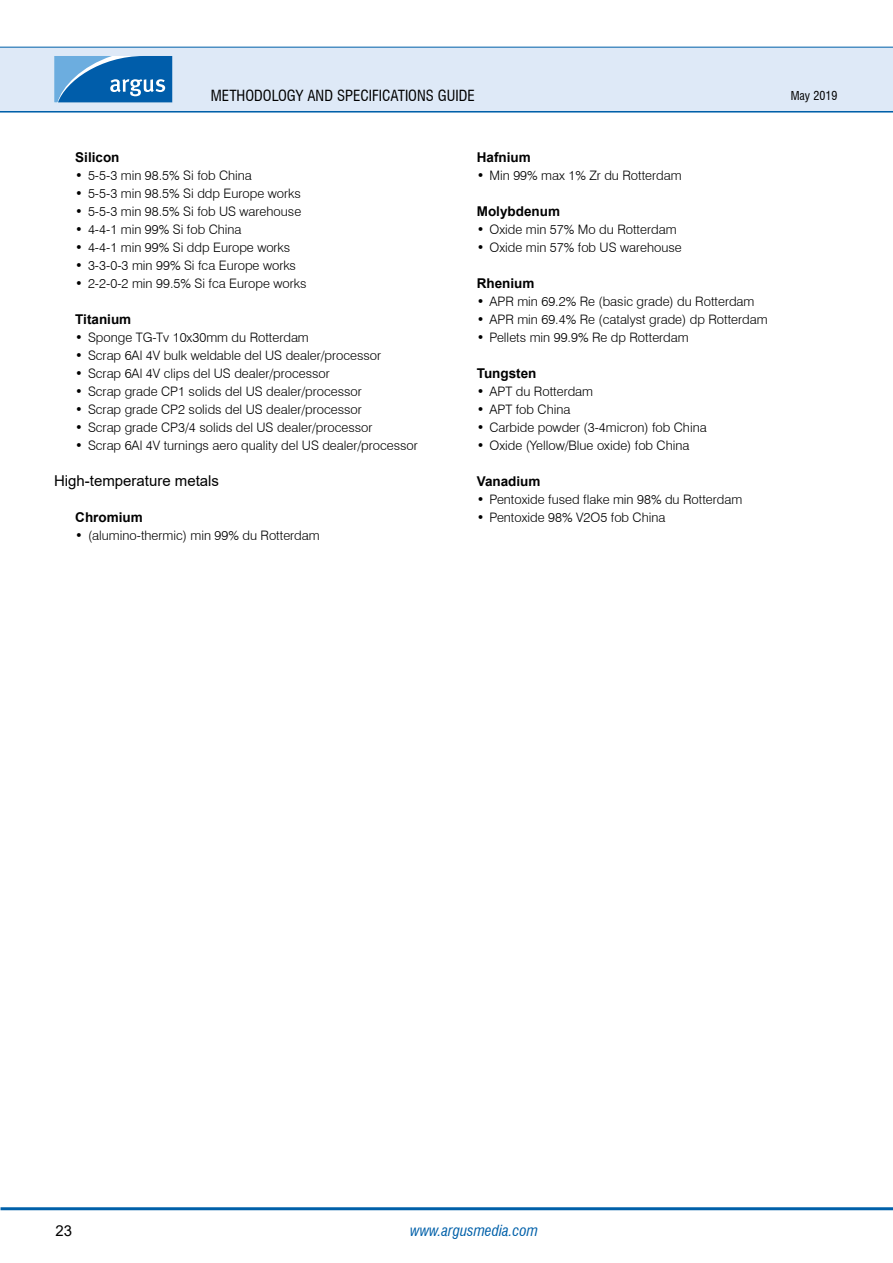
<style>
.page{position:relative;width:893px;height:1263px;background:#fff}
.page>*{position:absolute;margin:0;border:0;box-sizing:border-box;transform-origin:0 0}
.t1{font:condensed 15px "Swiss 721 BT";color:#000}
.t2{font:15px "Arial";color:#000}
.t3{font:italic condensed 15px "Swiss 721 BT";color:#0060a9}
.t4{font:700 13.5px "Arial";color:#000}
.t5{font:300 13.05px "Swiss 721 BT";color:#000}
.t6{font:condensed 12px "Swiss 721 BT";color:#000}
</style>
<div class="page">
<hr style="left:0;top:110px;width:893px;height:3px;background:#0060a9">
<div style="left:0;top:47px;width:893px;height:64px;background:#dee9f7"></div>
<hr style="left:0;top:47px;width:893px;height:1px;background:#0060a9">
<svg style="left:54px;top:56px;width:118px;height:46px;background:#307dbd"></svg>
<hr style="left:1px;top:1207px;width:892px;height:3px;background:#0060a9">
<p class="t1" style="left:211px;top:86px;width:265px">METHODOLOGY AND SPECIFICATIONS GUIDE</p>
<p class="t4" style="left:75px;top:148px;width:46px">Silicon</p>
<p class="t5" style="left:75px;top:167px;width:178px">• 5-5-3 min 98.5% Si fob China</p>
<p class="t5" style="left:75px;top:185px;width:227px">• 5-5-3 min 98.5% Si ddp Europe works</p>
<p class="t5" style="left:75px;top:203px;width:227px">• 5-5-3 min 98.5% Si fob US warehouse</p>
<p class="t5" style="left:75px;top:221px;width:168px">• 4-4-1 min 99% Si fob China</p>
<p class="t5" style="left:75px;top:239px;width:217px">• 4-4-1 min 99% Si ddp Europe works</p>
<p class="t5" style="left:75px;top:257px;width:222px">• 3-3-0-3 min 99% Si fca Europe works</p>
<p class="t5" style="left:75px;top:275px;width:233px">• 2-2-0-2 min 99.5% Si fca Europe works</p>
<p class="t4" style="left:75px;top:310px;width:58px">Titanium</p>
<p class="t5" style="left:75px;top:329px;width:235px">• Sponge TG-Tv 10x30mm du Rotterdam</p>
<p class="t5" style="left:75px;top:347px;width:307px">• Scrap 6Al 4V bulk weldable del US dealer/processor</p>
<p class="t5" style="left:75px;top:365px;width:256px">• Scrap 6Al 4V clips del US dealer/processor</p>
<p class="t5" style="left:75px;top:383px;width:288px">• Scrap grade CP1 solids del US dealer/processor</p>
<p class="t5" style="left:75px;top:401px;width:288px">• Scrap grade CP2 solids del US dealer/processor</p>
<p class="t5" style="left:75px;top:419px;width:299px">• Scrap grade CP3/4 solids del US dealer/processor</p>
<p class="t5" style="left:75px;top:437px;width:344px">• Scrap 6Al 4V turnings aero quality del US dealer/processor</p>
<p class="t2" style="left:54px;top:470px;width:167px">High-temperature metals</p>
<p class="t4" style="left:75px;top:508px;width:69px">Chromium</p>
<p class="t5" style="left:75px;top:527px;width:246px">• (alumino-thermic) min 99% du Rotterdam</p>
<p class="t4" style="left:477px;top:148px;width:55px">Hafnium</p>
<p class="t5" style="left:477px;top:167px;width:206px">• Min 99% max 1% Zr du Rotterdam</p>
<p class="t4" style="left:477px;top:202px;width:85px">Molybdenum</p>
<p class="t5" style="left:477px;top:221px;width:201px">• Oxide min 57% Mo du Rotterdam</p>
<p class="t5" style="left:477px;top:239px;width:207px">• Oxide min 57% fob US warehouse</p>
<p class="t4" style="left:477px;top:274px;width:59px">Rhenium</p>
<p class="t5" style="left:477px;top:293px;width:279px">• APR min 69.2% Re (basic grade) du Rotterdam</p>
<p class="t5" style="left:477px;top:311px;width:292px">• APR min 69.4% Re (catalyst grade) dp Rotterdam</p>
<p class="t5" style="left:477px;top:329px;width:213px">• Pellets min 99.9% Re dp Rotterdam</p>
<p class="t4" style="left:477px;top:364px;width:61px">Tungsten</p>
<p class="t5" style="left:477px;top:383px;width:118px">• APT du Rotterdam</p>
<p class="t5" style="left:477px;top:401px;width:95px">• APT fob China</p>
<p class="t5" style="left:477px;top:419px;width:231px">• Carbide powder (3-4micron) fob China</p>
<p class="t5" style="left:477px;top:437px;width:214px">• Oxide (Yellow/Blue oxide) fob China</p>
<p class="t4" style="left:477px;top:472px;width:65px">Vanadium</p>
<p class="t5" style="left:477px;top:491px;width:267px">• Pentoxide fused flake min 98% du Rotterdam</p>
<p class="t5" style="left:477px;top:509px;width:190px">• Pentoxide 98% V2O5 fob China</p>
<p class="t6" style="left:791px;top:88px;width:48px">MAY 2019</p>
<p class="t2" style="left:55px;top:1220px;width:18px">23</p>
<p class="t3" style="left:410px;top:1221px;width:129px">www.argusmedia.com</p>
</div>
